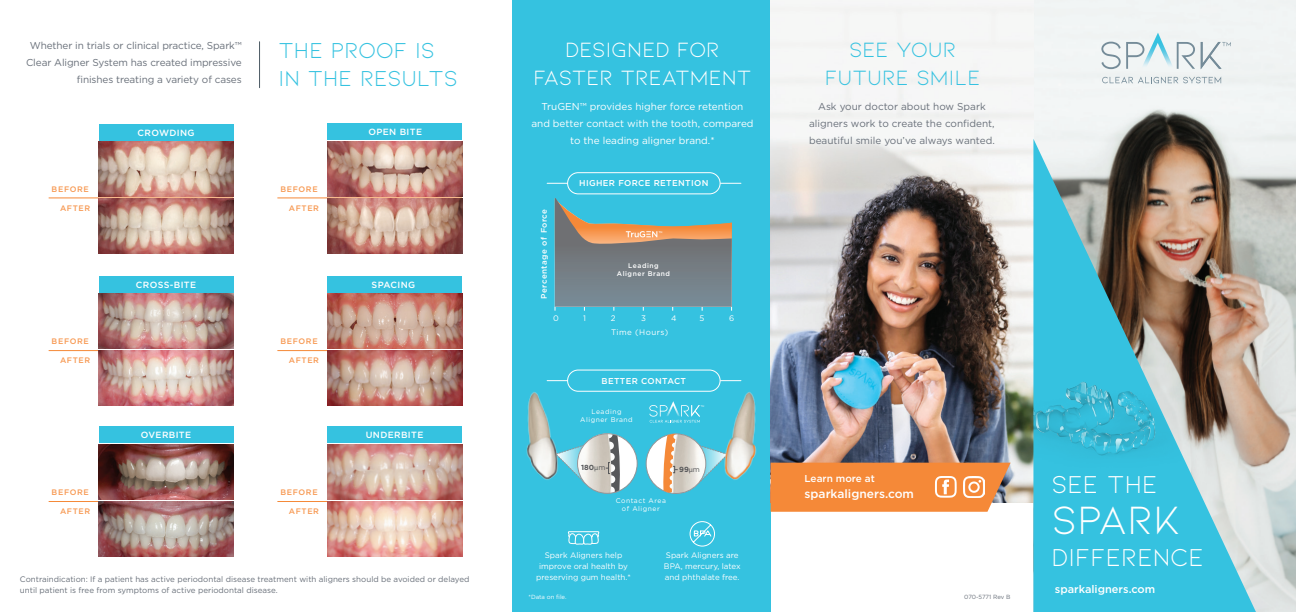
<style>
.page{position:relative;width:1296px;height:612px;background:#fff}
.page>*{position:absolute;margin:0;border:0;box-sizing:border-box;transform-origin:0 0}
.Headline_large{font:42px "Kiona";color:#fff}
.Headline_large-2{font:26px "Kiona";color:#fff}
.Headline_large-3{font:23px/28px "Kiona";color:#35c2e0}
.Subhead_Kiona_K_O{font:22px/28px "Kiona";color:#fff;text-align:center}
.Headline_large-4{font:22px "Kiona";color:#35c2e0}
.t1{font:500 12px "Gotham";color:#fff}
.t2{font:500 11px "Gotham";color:#fff}
.Subhead_Kiona_K_O-2{font:10px/17px "Gotham";letter-spacing:-.01em;color:#686f79;text-align:center}
.Subhead_Kiona_K_O-3{font:10px/17px "Gotham";color:#fff;text-align:center}
.t3{font:500 10px "Gotham";color:#fff}
.t4{font:500 9px "Gotham";letter-spacing:.04em;color:#fff}
.t5{font:500 8.5px "Gotham";letter-spacing:.04em;color:#fff}
.Disclaimer{font:8px/11px "Gotham";color:#686f79}
.Subhead_Kiona_K_O-4{font:8px/11px "Gotham";color:#fff}
.t6{font:500 8px "Gotham";letter-spacing:.08em;color:#f79953}
.t7{font:500 8px "Gotham";letter-spacing:.06em;color:#fff}
.Subhead_Kiona_K_O-5{font:8px "Gotham";letter-spacing:.06em;color:#fff}
.t8{font:700 7.4px "Gotham";color:#57585a}
.t9{font:6.7px/8px "Gotham";letter-spacing:.08em;color:#fff;text-align:center}
.t10{font:500 6.7px/8px "Gotham";letter-spacing:.08em;color:#fff;text-align:center}
.Disclaimer-2{font:6px "Gotham";color:#fff}
.Headline_large-5{font:6px "Gotham";letter-spacing:-.02em;color:#686f79}
.s1{font-family:"Myriad Pro";font-weight:400}
.s2{font-weight:400}
</style>
<div class="page">
<div style="left:512px;top:0;width:259px;height:612px;background:#35c2e0"></div>
<div style="left:567px;top:370px;width:153px;height:22px;border:1px solid #fff;border-radius:11px"></div>
<svg style="left:547px;top:380px;width:20px;height:1px"></svg>
<svg style="left:721px;top:380px;width:20px;height:1px"></svg>
<img style="left:1033px;top:0;width:263px;height:612px">
<img style="left:771px;top:5px;width:262px;height:498px">
<svg style="left:1033px;top:139px;width:223px;height:473px;background:#71a3a8"></svg>
<svg style="left:1102px;top:76px;width:119px;height:8px"></svg>
<svg style="left:1201px;top:42px;width:30px;height:27px"></svg>
<svg style="left:1101px;top:33px;width:94px;height:36px"></svg>
<img style="left:1033px;top:359px;width:159px;height:118px">
<hr style="left:259px;top:42px;width:1px;height:46px;background:#4c5a64">
<svg style="left:771px;top:463px;width:240px;height:49px;background:#f28f45"></svg>
<hr style="left:49px;top:198px;width:184px;height:1px;background:#f58938">
<hr style="left:49px;top:350px;width:184px;height:1px;background:#f58938">
<hr style="left:49px;top:501px;width:184px;height:1px;background:#f58938">
<hr style="left:278px;top:501px;width:184px;height:1px;background:#f58938">
<hr style="left:278px;top:350px;width:184px;height:1px;background:#f58938">
<hr style="left:278px;top:198px;width:184px;height:1px;background:#f58938">
<svg style="left:555px;top:198px;width:177px;height:113px"></svg>
<svg style="left:689px;top:521px;width:26px;height:26px"></svg>
<svg style="left:567px;top:531px;width:33px;height:14px"></svg>
<img style="left:99px;top:142px;width:134px;height:111px">
<div style="left:567px;top:172px;width:153px;height:22px;border:1px solid #fff;border-radius:11px"></div>
<svg style="left:547px;top:183px;width:20px;height:1px"></svg>
<svg style="left:721px;top:183px;width:20px;height:1px"></svg>
<svg style="left:563px;top:446px;width:15px;height:31px"></svg>
<img style="left:578px;top:434px;width:59px;height:59px">
<svg style="left:605px;top:434px;width:16px;height:59px"></svg>
<div style="left:577px;top:434px;width:60px;height:60px;border:1px solid #939598;border-radius:50%"></div>
<svg style="left:706px;top:447px;width:12px;height:29px"></svg>
<img style="left:647px;top:434px;width:59px;height:60px">
<img style="left:718px;top:386px;width:39px;height:94px">
<div style="left:646px;top:434px;width:60px;height:60px;border:1px solid #939598;border-radius:50%"></div>
<svg style="left:662px;top:434px;width:17px;height:59px"></svg>
<img style="left:526px;top:392px;width:37px;height:88px">
<svg style="left:649px;top:401px;width:55px;height:22px"></svg>
<div style="left:99px;top:124px;width:134px;height:16px;background:#35c2e0"></div>
<img style="left:99px;top:294px;width:134px;height:55px">
<img style="left:99px;top:351px;width:134px;height:55px">
<div style="left:99px;top:276px;width:134px;height:17px;background:#35c2e0"></div>
<img style="left:99px;top:444px;width:134px;height:55px">
<img style="left:99px;top:502px;width:134px;height:55px">
<div style="left:99px;top:426px;width:134px;height:17px;background:#35c2e0"></div>
<img style="left:327px;top:294px;width:135px;height:55px">
<img style="left:327px;top:351px;width:135px;height:55px">
<img style="left:327px;top:141px;width:135px;height:55px">
<img style="left:327px;top:198px;width:135px;height:55px">
<img style="left:327px;top:444px;width:135px;height:55px">
<img style="left:327px;top:502px;width:135px;height:55px">
<div style="left:327px;top:123px;width:135px;height:17px;background:#35c2e0"></div>
<div style="left:327px;top:276px;width:135px;height:17px;background:#35c2e0"></div>
<div style="left:327px;top:426px;width:135px;height:17px;background:#35c2e0"></div>
<p class="Subhead_Kiona_K_O-2" style="left:26px;top:37px;width:217px;text-align:right">Whether in trials or clinical practice, Spark™<br>Clear Aligner System has created impressive finishes treating a variety of cases</p>
<p class="Headline_large-3" style="left:279px;top:36px;width:181px">THE PROOF IS<br>IN THE RESULTS</p>
<p class="t4" style="left:138px;top:127px;width:59px">CROWDING</p>
<p class="t4" style="left:368px;top:126px;width:55px">OPEN BITE</p>
<p class="t6" style="left:52px;top:183px;width:39px">BEFORE</p>
<p class="t6" style="left:280px;top:183px;width:39px">BEFORE</p>
<p class="t6" style="left:60px;top:203px;width:32px">AFTER</p>
<p class="t6" style="left:289px;top:203px;width:32px">AFTER</p>
<p class="t4" style="left:136px;top:278px;width:62px">CROSS-BITE</p>
<p class="t4" style="left:372px;top:278px;width:45px">SPACING</p>
<p class="t6" style="left:52px;top:336px;width:39px">BEFORE</p>
<p class="t6" style="left:280px;top:336px;width:39px">BEFORE</p>
<p class="t6" style="left:60px;top:355px;width:32px">AFTER</p>
<p class="t6" style="left:289px;top:355px;width:32px">AFTER</p>
<p class="t4" style="left:141px;top:429px;width:52px">OVERBITE</p>
<p class="t4" style="left:366px;top:429px;width:59px">UNDERBITE</p>
<p class="t6" style="left:52px;top:487px;width:39px">BEFORE</p>
<p class="t6" style="left:280px;top:487px;width:39px">BEFORE</p>
<p class="t6" style="left:60px;top:506px;width:32px">AFTER</p>
<p class="t6" style="left:289px;top:506px;width:32px">AFTER</p>
<p class="Disclaimer" style="left:20px;top:574px;width:451px">Contraindication: If a patient has active periodontal disease treatment with aligners should be avoided or delayed until patient is free from symptoms of active periodontal disease.</p>
<p class="Subhead_Kiona_K_O" style="left:533px;top:35px;width:220px">DESIGNED FOR<br>FASTER TREATMENT</p>
<p class="Subhead_Kiona_K_O-3" style="left:531px;top:98px;width:224px">TruGEN™ provides higher force retention and better contact with the tooth, compared to the leading aligner brand.*</p>
<p class="t7" style="left:539px;top:299px;width:92px;rotate:-90deg">Percentage of Force</p>
<p class="t5" style="left:579px;top:178px;width:131px">HIGHER FORCE RETENTION</p>
<p class="t10" style="left:617px;top:262px;width:55px">Leading<br>Aligner Brand</p>
<p class="Subhead_Kiona_K_O-4" style="left:553px;top:313px;width:7px">0</p>
<p class="Subhead_Kiona_K_O-4" style="left:583px;top:313px;width:4px">1</p>
<p class="Subhead_Kiona_K_O-4" style="left:611px;top:313px;width:6px">2</p>
<p class="Subhead_Kiona_K_O-4" style="left:641px;top:313px;width:6px">3</p>
<p class="Subhead_Kiona_K_O-4" style="left:671px;top:313px;width:7px">4</p>
<p class="Subhead_Kiona_K_O-4" style="left:700px;top:313px;width:6px">5</p>
<p class="Subhead_Kiona_K_O-4" style="left:729px;top:313px;width:7px">6</p>
<p class="Subhead_Kiona_K_O-5" style="left:611px;top:327px;width:59px">Time (Hours)</p>
<p class="t5" style="left:602px;top:375px;width:86px">BETTER CONTACT</p>
<p class="t9" style="left:580px;top:408px;width:54px">Leading<br>Aligner Brand</p>
<p class="t8" style="left:581px;top:463px;width:26px">180<span class="s1">μ</span><span class="s2">m</span></p>
<p class="t8" style="left:679px;top:464px;width:22px">99<span class="s1">μ</span><span class="s2">m</span></p>
<p class="t9" style="left:616px;top:497px;width:52px">Contact Area of Aligner</p>
<p class="Subhead_Kiona_K_O-4" style="left:536px;top:550px;width:96px;text-align:center">Spark Aligners help improve oral health by preserving gum health.*</p>
<p class="Disclaimer-2" style="left:528px;top:593px;width:40px">*Data on file.</p>
<p class="Subhead_Kiona_K_O-4" style="left:664px;top:550px;width:78px">Spark Aligners are<br>BPA, mercury, latex and phthalate free.</p>
<p class="Headline_large-4" style="left:849px;top:37px;width:109px">SEE YOUR</p>
<p class="Headline_large-4" style="left:825px;top:65px;width:158px">FUTURE SMILE</p>
<p class="Subhead_Kiona_K_O-2" style="left:809px;top:98px;width:187px">Ask your doctor about how Spark aligners work to create the confident, beautiful smile you’ve always wanted.</p>
<p class="t3" style="left:805px;top:472px;width:72px">Learn more at</p>
<p class="t1" style="left:805px;top:486px;width:111px">sparkaligners.com</p>
<p class="Headline_large-5" style="left:964px;top:593px;width:48px">070-5771 Rev B</p>
<p class="Headline_large-2" style="left:1052px;top:470px;width:108px">SEE THE</p>
<p class="Headline_large" style="left:1052px;top:496px;width:131px">SPARK</p>
<p class="Headline_large-2" style="left:1052px;top:543px;width:154px">DIFFERENCE</p>
<p class="t2" style="left:1055px;top:582px;width:102px">sparkaligners.com</p>
</div>
